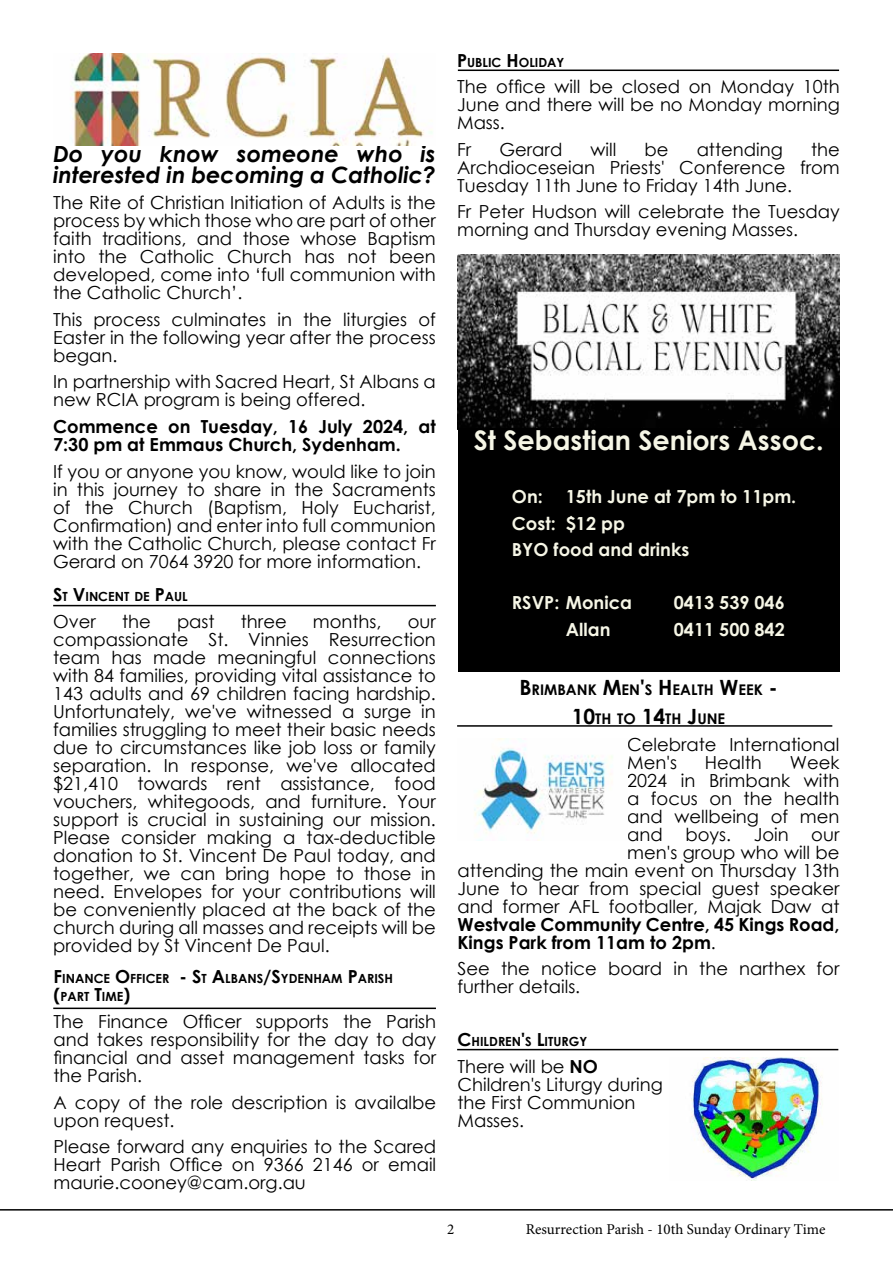
<style>
.page{position:relative;width:893px;height:1263px;background:#fff}
.page>*{position:absolute;margin:0;border:0;box-sizing:border-box;transform-origin:0 0}
.t1{font:700 27px "Century Gothic";color:#f6f6e6}
.t2{font:italic 700 22.5px/21px "Century Gothic";color:#000}
.t3{font:18px/18px "Century Gothic";color:#000;text-align:justify}
.t4{font:700 18px/18px "Century Gothic";color:#000}
.t5{font:700 18px/26.5px "Century Gothic";color:#f6f6e6}
.t6{font:15px "Minion Pro";color:#000}
.t7{font:700 14.7px/29.5px "Century Gothic";color:#000;text-align:center}
.t8{font:700 12.6px/18px "Century Gothic";color:#000}
.s1{font-size:18px}
.s2{font-size:21px}
.s3{font-weight:400}
.s4{font-weight:700}
</style>
<div class="page">
<hr style="left:0;top:1209px;width:893px;height:1px;background:#000">
<hr style="left:53px;top:605px;width:383px;height:1px;background:#000">
<hr style="left:53px;top:1007px;width:383px;height:2px;background:#000">
<hr style="left:457px;top:1049px;width:381px;height:1px;background:#000">
<hr style="left:457px;top:725px;width:375px;height:2px;background:#000">
<img style="left:458px;top:254px;width:382px;height:174px">
<hr style="left:458px;top:70px;width:381px;height:1px;background:#000">
<img style="left:71px;top:53px;width:361px;height:92px">
<div style="left:458px;top:428px;width:382px;height:244px;background:#000"></div>
<img style="left:474px;top:739px;width:139px;height:102px">
<img style="left:691px;top:1058px;width:132px;height:123px">
<p class="t2" style="left:53px;top:142px;width:384px">Do you know someone who is interested in becoming a Catholic?</p>
<p class="t3" style="left:53px;top:194px;width:384px">The Rite of Christian Initiation of Adults is the process by which those who are part of other faith traditions, and those whose Baptism into the Catholic Church has not been developed, come into ‘full communion with the Catholic Church’.</p>
<p class="t3" style="left:53px;top:310px;width:384px">This process culminates in the liturgies of Easter in the following year after the process began.</p>
<p class="t3" style="left:53px;top:373px;width:384px">In partnership with Sacred Heart, St Albans a new RCIA program is being offered.</p>
<p class="t4" style="left:53px;top:417px;width:384px">Commence on Tuesday, 16 July 2024, at<br>7:30 pm at Emmaus Church, Sydenham.</p>
<p class="t3" style="left:53px;top:462px;width:384px">If you or anyone you know, would like to join in this journey to share in the Sacraments of the Church (Baptism, Holy Eucharist, Confirmation) and enter into full communion with the Catholic Church, please contact Fr Gerard on 7064 3920 for more information.</p>
<p class="t8" style="left:53px;top:587px;width:136px"><span class="s1">S</span>T <span class="s1">V</span>INCENT DE <span class="s1">P</span>AUL</p>
<p class="t3" style="left:53px;top:612px;width:44px">Over</p>
<p class="t3" style="left:122px;top:612px;width:30px">the</p>
<p class="t3" style="left:177px;top:612px;width:39px">past</p>
<p class="t3" style="left:241px;top:612px;width:47px">three</p>
<p class="t3" style="left:313px;top:612px;width:70px">months,</p>
<p class="t3" style="left:53px;top:612px;width:384px;text-indent:355px">our compassionate St. Vinnies Resurrection team has made meaningful connections with 84 families, providing vital assistance to 143 adults and 69 children facing hardship.<br>Unfortunately, we've witnessed a surge in families struggling to meet their basic needs due to circumstances like job loss or family separation. In response, we've allocated $21,410 towards rent assistance, food vouchers, whitegoods, and furniture. Your support is crucial in sustaining our mission.<br>Please consider making a tax-deductible donation to St. Vincent De Paul today, and together, we can bring hope to those in need. Envelopes for your contributions will be conveniently placed at the back of the church during all masses and receipts will be provided by St Vincent De Paul.</p>
<p class="t8" style="left:54px;top:969px;width:341px"><span class="s1">F</span>INANCE <span class="s1">O</span>FFICER <span class="s1">- S</span>T <span class="s1">A</span>LBANS<span class="s1">/S</span>YDENHAM <span class="s1">P</span>ARISH <span class="s1">(</span>PART <span class="s1">T</span>IME<span class="s1">)</span></p>
<p class="t3" style="left:54px;top:1012px;width:384px">The Finance Officer supports the Parish and takes responsibility for the day to day financial and asset management tasks for the Parish.</p>
<p class="t3" style="left:54px;top:1093px;width:384px">A copy of the role description is availalbe upon request.</p>
<p class="t3" style="left:54px;top:1137px;width:384px">Please forward any enquiries to the Scared Heart Parish Office on 9366 2146 or email maurie.cooney@cam.org.au</p>
<p class="t8" style="left:457px;top:53px;width:109px"><span class="s1">P</span>UBLIC <span class="s1">H</span> OLIDAY</p>
<p class="t3" style="left:457px;top:78px;width:384px">The office will be closed on Monday 10th June and there will be no Monday morning Mass.</p>
<p class="t3" style="left:457px;top:140px;width:16px">Fr</p>
<p class="t3" style="left:499px;top:140px;width:64px">Gerard</p>
<p class="t3" style="left:590px;top:140px;width:27px">will</p>
<p class="t3" style="left:644px;top:140px;width:25px">be</p>
<p class="t3" style="left:697px;top:140px;width:88px">attending</p>
<p class="t3" style="left:457px;top:140px;width:384px;text-indent:354px">the Archdioceseian Priests' Conference from Tuesday 11th June to Friday 14th June.</p>
<p class="t3" style="left:457px;top:202px;width:384px">Fr Peter Hudson will celebrate the Tuesday morning and Thursday evening Masses.</p>
<h1 class="t1" style="left:474px;top:420px;width:351px">St Sebastian Seniors Assoc.</h1>
<p class="t5" style="left:512px;top:482px;width:32px">On:</p>
<p class="t5" style="left:512px;top:482px;width:286px;text-indent:54px">15th June at 7pm to 11pm.<br>Cost: $12 pp<br>BYO food and drinks</p>
<p class="t5" style="left:512px;top:588px;width:122px">RSVP: Monica</p>
<p class="t5" style="left:674px;top:588px;width:112px">0413 539 046</p>
<p class="t5" style="left:566px;top:615px;width:46px">Allan</p>
<p class="t5" style="left:674px;top:615px;width:112px">0411 500 842</p>
<p class="t7" style="left:519px;top:674px;width:260px"><span class="s2">B</span> RIMBANK <span class="s2">M</span>EN<span class="s2">'</span>S <span class="s2">H</span> EALTH <span class="s2">W</span>EEK <span class="s2">-<br>10</span>TH TO <span class="s2">14</span>TH <span class="s2">J</span>UNE</p>
<p class="t3" style="left:627px;top:735px;width:214px">Celebrate International<br>Men's</p>
<p class="t3" style="left:627px;top:753px;width:214px;text-indent:163px">Week 2024 in Brimbank with a focus on the health and wellbeing of men and</p>
<p class="t3" style="left:705px;top:753px;width:58px">Health</p>
<p class="t3" style="left:685px;top:825px;width:47px">boys.</p>
<p class="t3" style="left:754px;top:825px;width:37px">Join</p>
<p class="t3" style="left:457px;top:825px;width:383px;text-align:right">our<br>men's group who will be<br>attending the main event on Thursday 13th<br>June to hear from special guest speaker and former AFL footballer, Majak Daw at</p>
<p class="t4" style="left:457px;top:914px;width:383px">Westvale Community Centre, 45 Kings Road,<br>Kings Park from 11am to 2pm<span class="s3">.</span></p>
<p class="t3" style="left:457px;top:959px;width:383px">See the notice board in the narthex for further details.</p>
<p class="t8" style="left:457px;top:1032px;width:131px"><span class="s1">C</span>HILDREN<span class="s1">'</span>S <span class="s1">L</span>ITURGY</p>
<p class="t3" style="left:457px;top:1057px;width:207px;text-align:left">There will be <span class="s4">NO<br></span>Children's Liturgy during the First Communion<br>Masses.</p>
<p class="t6" style="left:447px;top:1219px;width:9px">2</p>
<p class="t6" style="left:526px;top:1219px;width:301px">Resurrection Parish - 10th Sunday Ordinary Time</p>
</div>
